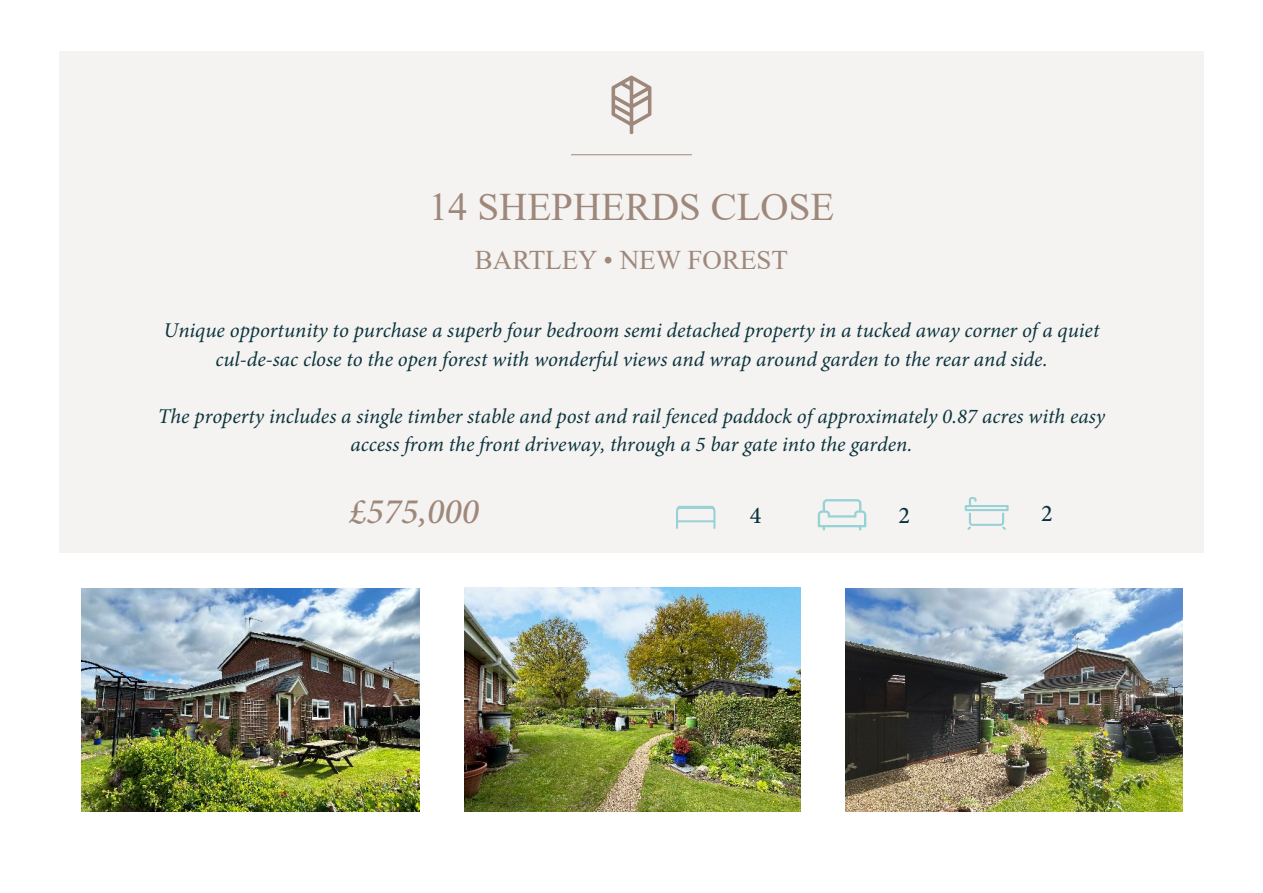
<style>
.page{position:relative;width:1263px;height:893px;background:#fff}
.page>*{position:absolute;margin:0;border:0;box-sizing:border-box;transform-origin:0 0}
.t1{font:39px "Times New Roman";color:#9e887b}
.t2{font:italic 500 36px "Minion Pro";color:#9e887b}
.t3{font:27px "Times New Roman";color:#9e887b}
.t4{font:500 24px "Minion Pro";color:#0b333d}
.t5{font:italic 21px/28.7px "Minion Pro";color:#0b343e;text-align:center}
</style>
<div class="page">
<div style="left:60px;top:52px;width:1144px;height:501px;background:#f5f3f1"></div>
<hr style="left:571px;top:154px;width:121px;height:1px;background:#9e887b">
<svg style="left:611px;top:76px;width:40px;height:58px"></svg>
<svg style="left:965px;top:497px;width:44px;height:33px"></svg>
<svg style="left:818px;top:499px;width:48px;height:31px"></svg>
<svg style="left:676px;top:506px;width:39px;height:23px"></svg>
<hr style="left:677px;top:520px;width:37px;height:2px;background:#98d2d4">
<img style="left:465px;top:588px;width:335px;height:224px">
<img style="left:846px;top:589px;width:336px;height:223px">
<img style="left:81px;top:589px;width:339px;height:223px">
<h1 class="t1" style="left:429px;top:193px;width:407px">14 SHEPHERDS CLOSE</h1>
<p class="t3" style="left:475px;top:251px;width:315px">BARTLEY • NEW FOREST</p>
<p class="t5" style="left:164px;top:318px;width:937px">Unique opportunity to purchase a superb four bedroom semi detached property in a tucked away corner of a quiet cul-de-sac close to the open forest with wonderful views and wrap around garden to the rear and side.</p>
<p class="t5" style="left:158px;top:404px;width:949px">The property includes a single timber stable and post and rail fenced paddock of approximately 0.87 acres with easy access from the front driveway, through a 5 bar gate into the garden.</p>
<h2 class="t2" style="left:349px;top:497px;width:131px">£575,000</h2>
<p class="t4" style="left:750px;top:506px;width:13px">4</p>
<p class="t4" style="left:898px;top:505px;width:13px">2</p>
<p class="t4" style="left:1041px;top:504px;width:13px">2</p>
</div>
